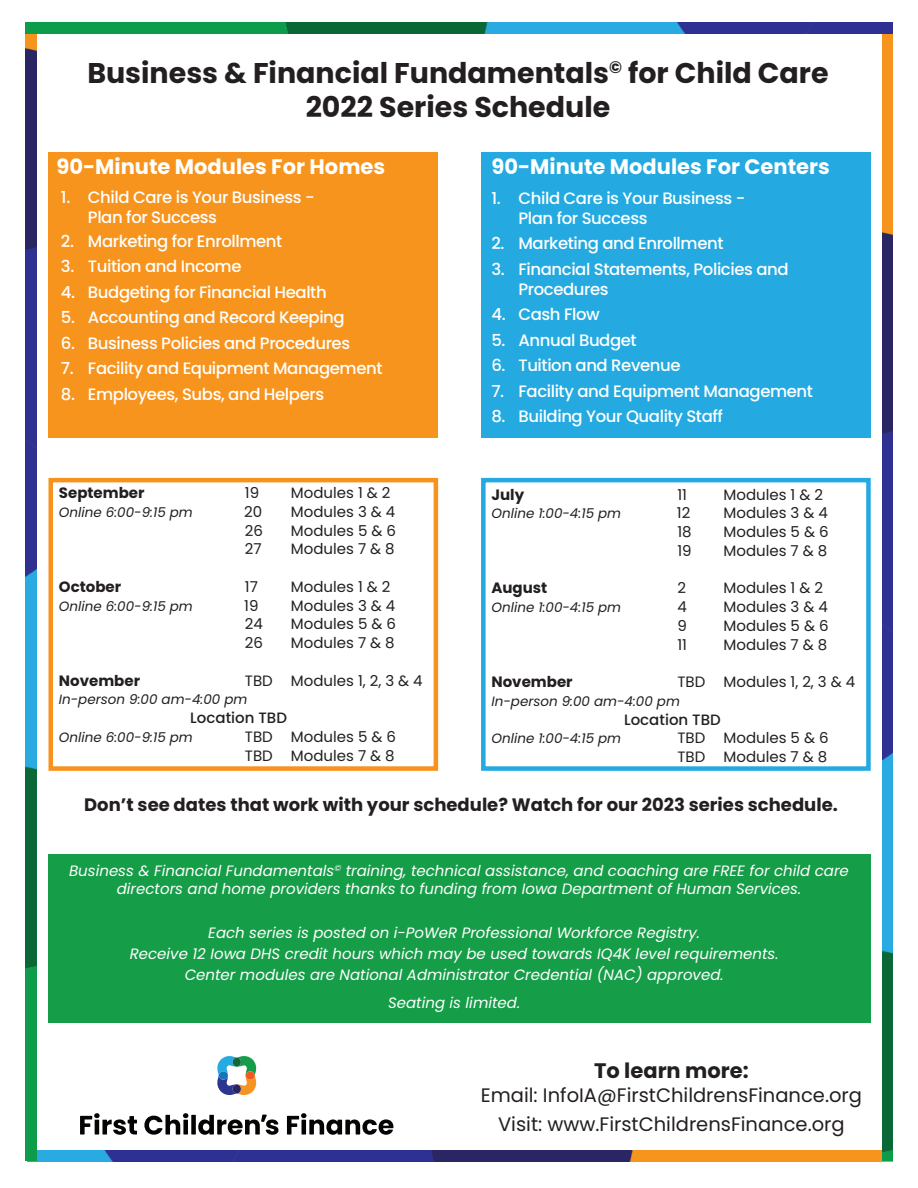
<style>
.page{position:relative;width:918px;height:1188px;background:#fff}
.page>*{position:absolute;margin:0;border:0;box-sizing:border-box;transform-origin:0 0}
.t1{font:700 28.5px/34.2px "Poppins";color:#231f20;text-align:center}
.t2{font:700 21px "Poppins";color:#fff}
.t3{font:700 21px "Poppins";color:#231f20}
.t4{font:19.5px/28.5px "Poppins";color:#231f20;text-align:center}
.t5{font:700 18px "Poppins";color:#231f20}
.t6{font:500 16.5px/19.8px "Poppins";letter-spacing:-.025em;color:#fff}
.t7{font:italic 15px/21px "Poppins";color:#fff;text-align:center}
.t8{font:15px/18.8px "Poppins";color:#231f20}
.t9{font:700 15px "Poppins";color:#231f20}
.t10{font:500 15px "Poppins";color:#231f20}
.t11{font:italic 13.5px "Poppins";color:#231f20}
</style>
<div class="page">
<div style="left:49px;top:854px;width:822px;height:169px;background:#169d48"></div>
<div style="left:481px;top:478px;width:390px;height:293px;border:4px solid #24aae1"></div>
<img style="left:37px;top:1150px;width:845px;height:11px">
<img style="left:26px;top:34px;width:11px;height:1127px">
<img style="left:882px;top:34px;width:11px;height:1127px">
<img style="left:25px;top:23px;width:868px;height:11px">
<svg style="left:80px;top:1113px;width:57px;height:22px"></svg>
<svg style="left:144px;top:1113px;width:44px;height:22px"></svg>
<div style="left:191px;top:1115px;width:5px;height:20px;background:#040503"></div>
<svg style="left:287px;top:1113px;width:106px;height:22px"></svg>
<svg style="left:198px;top:1115px;width:81px;height:20px"></svg>
<svg style="left:217px;top:1056px;width:40px;height:39px"></svg>
<div style="left:49px;top:152px;width:389px;height:285px;background:#f7941d"></div>
<div style="left:481px;top:152px;width:390px;height:285px;background:#24aae1"></div>
<div style="left:49px;top:478px;width:389px;height:293px;border:4px solid #f7931d"></div>
<h1 class="t1" style="left:87px;top:56px;width:743px">Business &amp; Financial Fundamentals<sup>©</sup> for Child Care<br>2022 Series Schedule</h1>
<p class="t2" style="left:56px;top:155px;width:330px">90-Minute Modules For Homes</p>
<p class="t2" style="left:491px;top:155px;width:340px">90-Minute Modules For Centers</p>
<p class="t6" style="left:88px;top:188px;width:228px;text-indent:-27px">1. Child Care is Your Business -<br>Plan for Success</p>
<p class="t6" style="left:61px;top:231px;width:223px">2. Marketing for Enrollment</p>
<p class="t6" style="left:61px;top:257px;width:182px">3. Tuition and Income</p>
<p class="t6" style="left:61px;top:282px;width:267px">4. Budgeting for Financial Health</p>
<p class="t6" style="left:61px;top:308px;width:285px">5. Accounting and Record Keeping</p>
<p class="t6" style="left:61px;top:333px;width:291px">6. Business Policies and Procedures</p>
<p class="t6" style="left:61px;top:359px;width:323px">7. Facility and Equipment Management</p>
<p class="t6" style="left:61px;top:384px;width:265px">8. Employees, Subs, and Helpers</p>
<p class="t6" style="left:518px;top:189px;width:228px;text-indent:-27px">1. Child Care is Your Business -<br>Plan for Success</p>
<p class="t6" style="left:491px;top:234px;width:234px">2. Marketing and Enrollment</p>
<p class="t6" style="left:518px;top:259px;width:272px;text-indent:-27px">3. Financial Statements, Policies and<br>Procedures</p>
<p class="t6" style="left:491px;top:305px;width:110px">4. Cash Flow</p>
<p class="t6" style="left:491px;top:330px;width:147px">5. Annual Budget</p>
<p class="t6" style="left:491px;top:356px;width:191px">6. Tuition and Revenue</p>
<p class="t6" style="left:491px;top:381px;width:323px">7. Facility and Equipment Management</p>
<p class="t6" style="left:491px;top:407px;width:233px">8. Building Your Quality Staff</p>
<p class="t9" style="left:59px;top:484px;width:87px">September</p>
<p class="t8" style="left:245px;top:484px;width:16px">19</p>
<p class="t8" style="left:291px;top:484px;width:101px">Modules 1 &amp; 2</p>
<p class="t11" style="left:59px;top:504px;width:136px">Online 6:00-9:15 pm</p>
<p class="t8" style="left:244px;top:502px;width:20px">20</p>
<p class="t8" style="left:291px;top:502px;width:106px">Modules 3 &amp; 4</p>
<p class="t8" style="left:245px;top:521px;width:20px">26</p>
<p class="t8" style="left:291px;top:521px;width:107px">Modules 5 &amp; 6</p>
<p class="t8" style="left:245px;top:540px;width:18px">27</p>
<p class="t8" style="left:291px;top:540px;width:105px">Modules 7 &amp; 8</p>
<p class="t9" style="left:59px;top:578px;width:64px">October</p>
<p class="t8" style="left:245px;top:577px;width:14px">17</p>
<p class="t8" style="left:291px;top:577px;width:101px">Modules 1 &amp; 2</p>
<p class="t11" style="left:59px;top:598px;width:136px">Online 6:00-9:15 pm</p>
<p class="t8" style="left:244px;top:596px;width:16px">19</p>
<p class="t8" style="left:291px;top:596px;width:106px">Modules 3 &amp; 4</p>
<p class="t8" style="left:245px;top:615px;width:20px">24</p>
<p class="t8" style="left:291px;top:615px;width:107px">Modules 5 &amp; 6</p>
<p class="t8" style="left:245px;top:634px;width:20px">26</p>
<p class="t8" style="left:291px;top:634px;width:105px">Modules 7 &amp; 8</p>
<p class="t9" style="left:59px;top:672px;width:83px">November</p>
<p class="t8" style="left:245px;top:671px;width:179px">TBD Modules 1, 2, 3 &amp; 4</p>
<p class="t11" style="left:59px;top:692px;width:190px">In-person 9:00 am-4:00 pm</p>
<p class="t10" style="left:190px;top:709px;width:98px">Location TBD</p>
<p class="t11" style="left:59px;top:729px;width:136px">Online 6:00-9:15 pm</p>
<p class="t8" style="left:245px;top:727px;width:153px">TBD Modules 5 &amp; 6<br>TBD Modules 7 &amp; 8</p>
<p class="t9" style="left:491px;top:486px;width:34px">July</p>
<p class="t8" style="left:678px;top:485px;width:11px">11</p>
<p class="t8" style="left:724px;top:485px;width:101px">Modules 1 &amp; 2</p>
<p class="t11" style="left:491px;top:506px;width:131px">Online 1:00-4:15 pm</p>
<p class="t8" style="left:677px;top:504px;width:15px">12</p>
<p class="t8" style="left:723px;top:504px;width:106px">Modules 3 &amp; 4</p>
<p class="t8" style="left:678px;top:523px;width:16px">18</p>
<p class="t8" style="left:723px;top:523px;width:107px">Modules 5 &amp; 6</p>
<p class="t8" style="left:678px;top:541px;width:16px">19</p>
<p class="t8" style="left:723px;top:541px;width:105px">Modules 7 &amp; 8</p>
<p class="t9" style="left:491px;top:579px;width:57px">August</p>
<p class="t8" style="left:678px;top:579px;width:10px">2</p>
<p class="t8" style="left:723px;top:579px;width:101px">Modules 1 &amp; 2</p>
<p class="t11" style="left:491px;top:600px;width:131px">Online 1:00-4:15 pm</p>
<p class="t8" style="left:678px;top:598px;width:11px">4</p>
<p class="t8" style="left:723px;top:598px;width:106px">Modules 3 &amp; 4</p>
<p class="t8" style="left:678px;top:616px;width:11px">9</p>
<p class="t8" style="left:723px;top:616px;width:107px">Modules 5 &amp; 6</p>
<p class="t8" style="left:678px;top:635px;width:11px">11</p>
<p class="t8" style="left:723px;top:635px;width:105px">Modules 7 &amp; 8</p>
<p class="t9" style="left:491px;top:673px;width:83px">November</p>
<p class="t8" style="left:678px;top:673px;width:179px">TBD Modules 1, 2, 3 &amp; 4</p>
<p class="t11" style="left:491px;top:693px;width:190px">In-person 9:00 am-4:00 pm</p>
<p class="t10" style="left:624px;top:711px;width:98px">Location TBD</p>
<p class="t11" style="left:491px;top:731px;width:131px">Online 1:00-4:15 pm</p>
<p class="t8" style="left:678px;top:729px;width:153px">TBD Modules 5 &amp; 6<br>TBD Modules 7 &amp; 8</p>
<p class="t5" style="left:84px;top:794px;width:755px">Don’t see dates that work with your schedule? Watch for our 2023 series schedule.</p>
<p class="t7" style="left:69px;top:861px;width:781px;line-height:18px">Business &amp; Financial Fundamentals<sup>©</sup> training, technical assistance, and coaching are FREE for child care directors and home providers thanks to funding from Iowa Department of Human Services.</p>
<p class="t7" style="left:130px;top:922px;width:650px">Each series is posted on i-PoWeR Professional Workforce Registry.<br>Receive 12 Iowa DHS credit hours which may be used towards IQ4K level requirements.<br>Center modules are National Administrator Credential (NAC) approved.</p>
<p class="t7" style="left:388px;top:992px;width:134px">Seating is limited.</p>
<p class="t3" style="left:594px;top:1059px;width:156px">To learn more:</p>
<p class="t4" style="left:481px;top:1081px;width:383px">Email: InfoIA@FirstChildrensFinance.org<br>Visit: www.FirstChildrensFinance.org</p>
</div>
